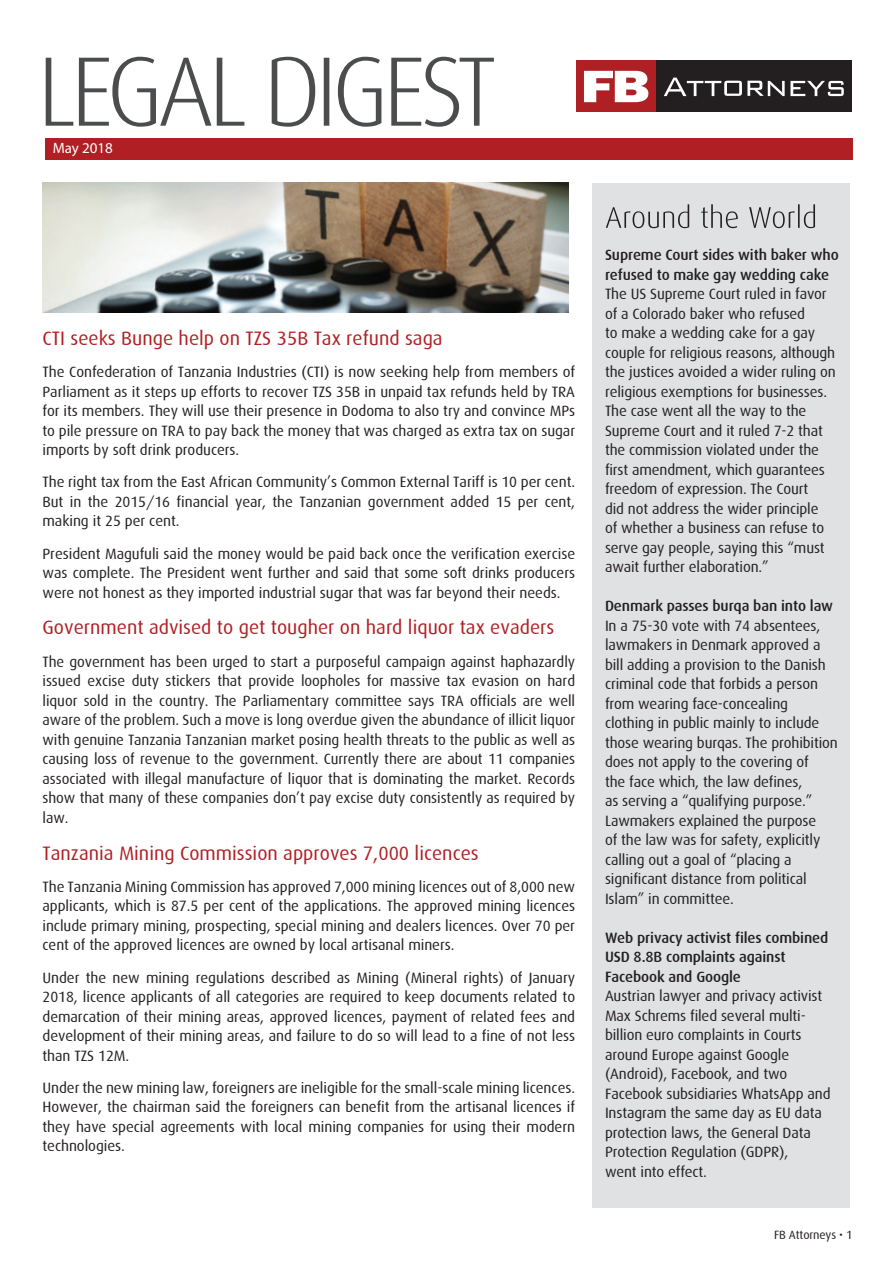
<style>
.page{position:relative;width:893px;height:1263px;background:#fff}
.page>*{position:absolute;margin:0;border:0;box-sizing:border-box;transform-origin:0 0}
.t1{font:19.5px "Dax";color:#b01f23}
.t2{font:15px/19.5px "Dax";letter-spacing:-.01em;color:#231f20;text-align:justify}
.t3{font:500 15px/19.5px "Dax";letter-spacing:-.01em;color:#231f20}
.t4{font:15px "Myriad Pro";color:#fff}
.t5{font:12px "Dax";letter-spacing:-.01em;color:#231f20}
</style>
<div class="page">
<div style="left:593px;top:183px;width:257px;height:1024px;background:#e0e1e3"></div>
<svg style="left:606px;top:204px;width:209px;height:24px"></svg>
<img style="left:43px;top:183px;width:525px;height:129px">
<div style="left:654px;top:60px;width:198px;height:52px;background:#231f20"></div>
<div style="left:577px;top:60px;width:79px;height:52px;background:#af1f23"></div>
<svg style="left:584px;top:71px;width:64px;height:31px"></svg>
<svg style="left:664px;top:78px;width:180px;height:18px"></svg>
<div style="left:45px;top:138px;width:808px;height:22px;background:#b01f23"></div>
<svg style="left:46px;top:57px;width:448px;height:70px"></svg>
<p class="t4" style="left:53px;top:139px;width:62px">May 2018</p>
<h1 class="t1" style="left:43px;top:327px;width:402px">CTI seeks Bunge help on TZS 35B Tax refund saga</h1>
<p class="t2" style="left:43px;top:362px;width:534px">The Confederation of Tanzania Industries (CTI) is now seeking help from members of Parliament as it steps up efforts to recover TZS 35B in unpaid tax refunds held by TRA for its members. They will use their presence in Dodoma to also try and convince MPs to pile pressure on TRA to pay back the money that was charged as extra tax on sugar imports by soft drink producers.</p>
<p class="t2" style="left:43px;top:473px;width:534px">The right tax from the East African Community’s Common External Tariff is 10 per cent.<br>But in the 2015/16 financial year, the Tanzanian government added 15 per cent, making it 25 per cent.</p>
<p class="t2" style="left:43px;top:544px;width:534px">President Magufuli said the money would be paid back once the verification exercise was complete. The President went further and said that some soft drinks producers were not honest as they imported industrial sugar that was far beyond their needs.</p>
<h1 class="t1" style="left:43px;top:617px;width:513px">Government advised to get tougher on hard liquor tax evaders</h1>
<p class="t2" style="left:43px;top:652px;width:534px">The government has been urged to start a purposeful campaign against haphazardly issued excise duty stickers that provide loopholes for massive tax evasion on hard liquor sold in the country. The Parliamentary committee says TRA officials are well aware of the problem. Such a move is long overdue given the abundance of illicit liquor with genuine Tanzania Tanzanian market posing health threats to the public as well as causing loss of revenue to the government. Currently there are about 11 companies associated with illegal manufacture of liquor that is dominating the market. Records show that many of these companies don’t pay excise duty consistently as required by law.</p>
<h1 class="t1" style="left:43px;top:842px;width:438px">Tanzania Mining Commission approves 7,000 licences</h1>
<p class="t2" style="left:43px;top:877px;width:534px">The Tanzania Mining Commission has approved 7,000 mining licences out of 8,000 new applicants, which is 87.5 per cent of the applications. The approved mining licences include primary mining, prospecting, special mining and dealers licences. Over 70 per cent of the approved licences are owned by local artisanal miners.</p>
<p class="t2" style="left:43px;top:968px;width:534px">Under the new mining regulations described as Mining (Mineral rights) of January 2018, licence applicants of all categories are required to keep documents related to demarcation of their mining areas, approved licences, payment of related fees and development of their mining areas, and failure to do so will lead to a fine of not less than TZS 12M.</p>
<p class="t2" style="left:43px;top:1078px;width:534px">Under the new mining law, foreigners are ineligible for the small-scale mining licences.<br>However, the chairman said the foreigners can benefit from the artisanal licences if they have special agreements with local mining companies for using their modern technologies.</p>
<p class="t3" style="left:605px;top:245px;width:235px">Supreme Court sides with baker who refused to make gay wedding cake</p>
<p class="t2" style="left:605px;top:284px;width:232px;text-align:left">The US Supreme Court ruled in favor of a Colorado baker who refused<br>to make a wedding cake for a gay couple for religious reasons, although the justices avoided a wider ruling on religious exemptions for businesses.<br>The case went all the way to the Supreme Court and it ruled 7-2 that the commission violated under the first amendment, which guarantees freedom of expression. The Court<br>did not address the wider principle<br>of whether a business can refuse to serve gay people, saying this “must await further elaboration.”</p>
<p class="t3" style="left:605px;top:596px;width:230px">Denmark passes burqa ban into law</p>
<p class="t2" style="left:605px;top:616px;width:234px;text-align:left">In a 75-30 vote with 74 absentees, lawmakers in Denmark approved a bill adding a provision to the Danish criminal code that forbids a person from wearing face-concealing clothing in public mainly to include those wearing burqas. The prohibition does not apply to the covering of<br>the face which, the law defines,<br>as serving a “qualifying purpose.” Lawmakers explained the purpose<br>of the law was for safety, explicitly calling out a goal of “placing a significant distance from political Islam” in committee.</p>
<p class="t3" style="left:605px;top:928px;width:225px">Web privacy activist files combined<br>USD 8.8B complaints against<br>Facebook and Google</p>
<p class="t2" style="left:605px;top:986px;width:227px;text-align:left">Austrian lawyer and privacy activist<br>Max Schrems filed several multi&shy;billion euro complaints in Courts around Europe against Google (Android), Facebook, and two<br>Facebook subsidiaries WhatsApp and<br>Instagram the same day as EU data protection laws, the General Data<br>Protection Regulation (GDPR),<br>went into effect.</p>
<p class="t5" style="left:774px;top:1228px;width:80px">FB Attorneys • 1</p>
</div>
